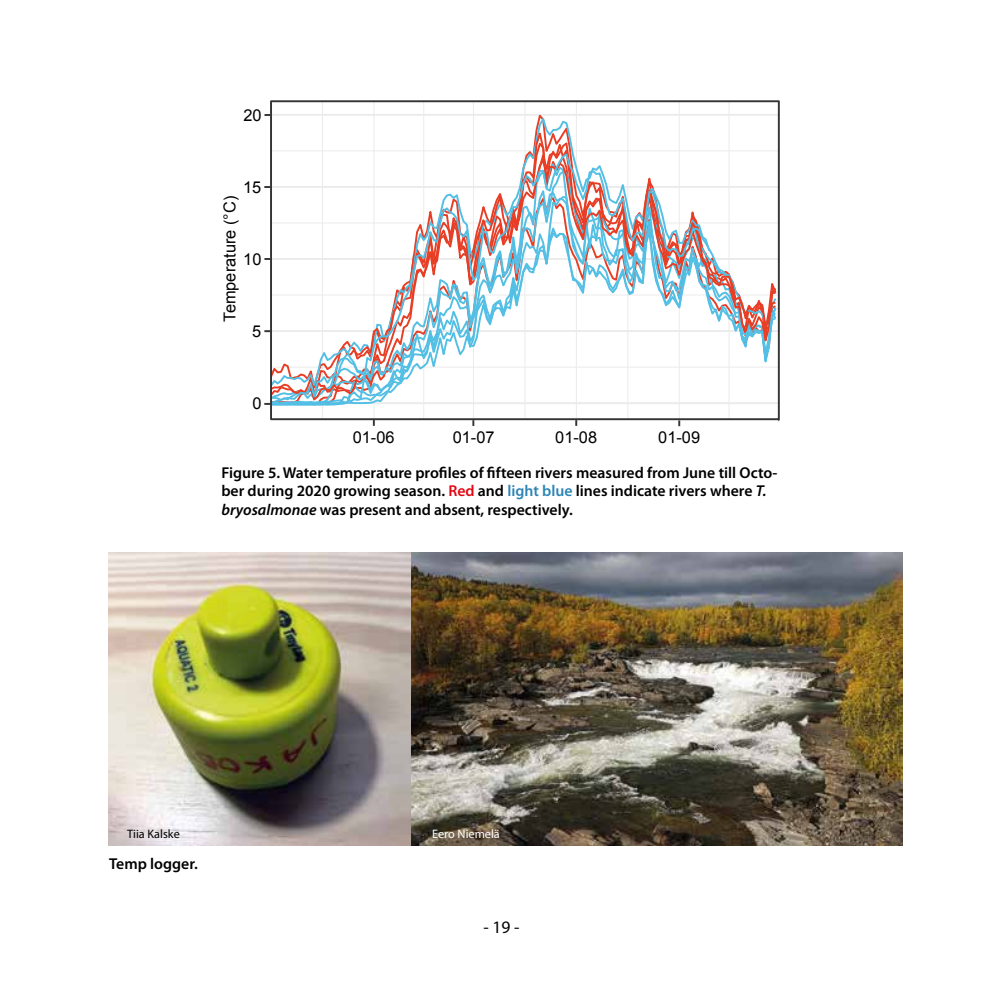
<style>
.page{position:relative;width:993px;height:993px;background:#fff}
.page>*{position:absolute;margin:0;border:0;box-sizing:border-box;transform-origin:0 0}
.t1{font:17.5px "Myriad Pro";color:#000}
.t2{font:16.45px "Arial";color:#000}
.t3{font:600 15.75px/18.9px "Myriad Pro";color:#000}
.t4{font:12.25px "Myriad Pro";color:#fff}
.t5{font:12.25px "Myriad Pro";color:#000}
.s1{color:#e30613}
.s2{color:#2c85b4}
.s3{font-style:italic}
</style>
<div class="page">
<hr style="left:322px;top:101px;width:1px;height:318px;background:#ebebec">
<hr style="left:423px;top:101px;width:1px;height:318px;background:#ebebec">
<hr style="left:524px;top:101px;width:1px;height:318px;background:#ebebec">
<hr style="left:627px;top:101px;width:1px;height:318px;background:#ebebec">
<hr style="left:728px;top:101px;width:1px;height:318px;background:#ebebec">
<hr style="left:373px;top:101px;width:1px;height:318px;background:#eaeaea">
<hr style="left:473px;top:101px;width:1px;height:318px;background:#ebebec">
<hr style="left:575px;top:101px;width:1px;height:318px;background:#ebebec">
<hr style="left:678px;top:101px;width:1px;height:318px;background:#ebebec">
<svg style="left:273px;top:114px;width:438px;height:12px"></svg>
<svg style="left:273px;top:126px;width:503px;height:29px"></svg>
<svg style="left:268px;top:223px;width:508px;height:183px"></svg>
<svg style="left:269px;top:151px;width:459px;height:253px"></svg>
<div style="left:270px;top:100px;width:509px;height:320px;border:2px solid #343535"></div>
<svg style="left:575px;top:420px;width:2px;height:6px"></svg>
<svg style="left:472px;top:420px;width:2px;height:6px"></svg>
<svg style="left:264px;top:403px;width:6px;height:2px"></svg>
<svg style="left:264px;top:330px;width:6px;height:2px"></svg>
<svg style="left:264px;top:258px;width:6px;height:2px"></svg>
<svg style="left:264px;top:186px;width:6px;height:2px"></svg>
<svg style="left:264px;top:114px;width:6px;height:2px"></svg>
<svg style="left:678px;top:420px;width:2px;height:6px"></svg>
<img style="left:108px;top:552px;width:393px;height:293px">
<img style="left:411px;top:552px;width:491px;height:292px">
<p class="t2" style="left:243px;top:104px;width:20px">20</p>
<p class="t2" style="left:243px;top:176px;width:20px">15</p>
<p class="t2" style="left:219px;top:321px;width:127px;rotate:-90deg">Temperature (°C)</p>
<p class="t2" style="left:243px;top:248px;width:20px">10</p>
<p class="t2" style="left:252px;top:320px;width:11px">5</p>
<p class="t2" style="left:252px;top:393px;width:11px">0</p>
<p class="t2" style="left:352px;top:426px;width:43px">01-06</p>
<p class="t2" style="left:452px;top:426px;width:43px">01-07</p>
<p class="t2" style="left:555px;top:426px;width:43px">01-08</p>
<p class="t2" style="left:658px;top:426px;width:43px">01-09</p>
<p class="t3" style="left:221px;top:462px;width:557px">Figure 5. Water temperature profiles of fifteen rivers measured from June till Octo&shy;ber during 2020 growing season. <span class="s1">Red</span> and <span class="s2">light blue</span> lines indicate rivers where <span class="s3">T. bryosalmonae</span> was present and absent, respectively.</p>
<p class="t5" style="left:127px;top:826px;width:54px">Tiia Kalske</p>
<p class="t4" style="left:432px;top:826px;width:69px">Eero Niemelä</p>
<p class="t3" style="left:109px;top:853px;width:90px">Temp logger.</p>
<p class="t1" style="left:483px;top:916px;width:38px">- 19 -</p>
</div>
